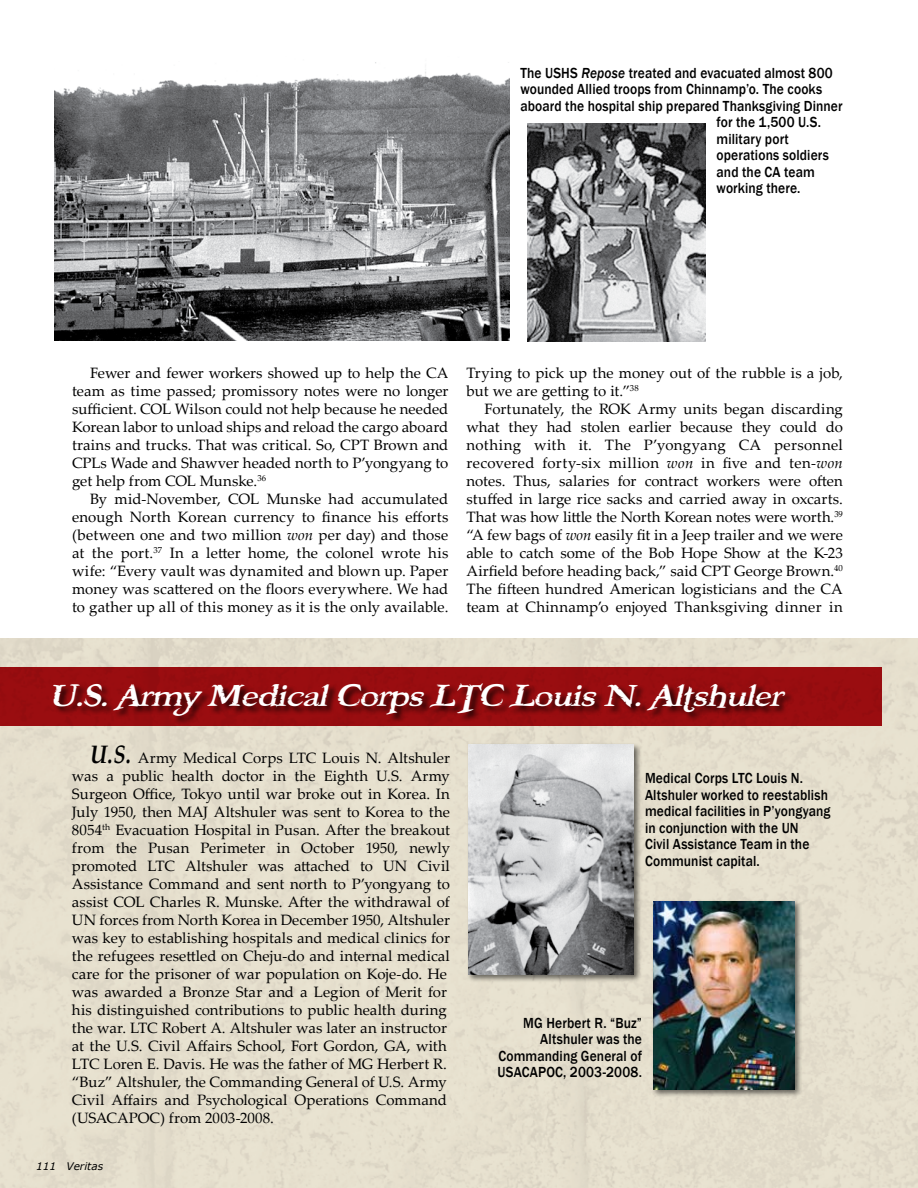
<style>
.page{position:relative;width:918px;height:1188px;background:#fff}
.page>*{position:absolute;margin:0;border:0;box-sizing:border-box;transform-origin:0 0}
.t1{font:45px "Booter Five Five";letter-spacing:-.03em;color:#fff}
.t2{font:15px/18px "Palatino Linotype";color:#000;text-align:justify}
.t3{font:500 15px/16.5px "Franklin Gothic";letter-spacing:.01em;color:#000;scale:.9 1}
.t4{font:italic 10.5px "Verdana";color:#000}
.s1{font-style:italic}
.s2{font-weight:700;font-style:italic;font-size:25.2px}
</style>
<div class="page">
<div style="left:0;top:639px;width:918px;height:549px;background:#e6dfcd"></div>
<div style="left:0;top:668px;width:882px;height:58px;background:#990d10"></div>
<img style="left:54px;top:62px;width:456px;height:279px">
<img style="left:527px;top:123px;width:178px;height:218px">
<div style="left:52px;top:682px;width:866px;height:104px;background:#000;opacity:.75"></div>
<div style="left:466px;top:742px;width:182px;height:245px;background:#000;opacity:.55"></div>
<img style="left:468px;top:744px;width:166px;height:230px">
<div style="left:651px;top:900px;width:157px;height:203px;background:#000;opacity:.55"></div>
<img style="left:653px;top:902px;width:142px;height:187px">
<p class="t3" style="left:520px;top:64px;width:349px">The USHS <span class="s1">Repose</span> treated and evacuated almost 800</p>
<p class="t3" style="left:520px;top:81px;width:337px">wounded Allied troops from Chinnamp’o. The cooks</p>
<p class="t3" style="left:520px;top:97px;width:360px">aboard the hospital ship prepared Thanksgiving Dinner</p>
<p class="t3" style="left:717px;top:114px;width:118px">for the 1,500 U.S.</p>
<p class="t3" style="left:717px;top:130px;width:82px">military port</p>
<p class="t3" style="left:717px;top:147px;width:126px">operations soldiers</p>
<p class="t3" style="left:717px;top:163px;width:111px">and the CA team</p>
<p class="t3" style="left:717px;top:180px;width:95px">working there.</p>
<p class="t2" style="left:72px;top:363px;width:378px;text-indent:18px">Fewer and fewer workers showed up to help the CA team as time passed; promissory notes were no longer sufficient. COL Wilson could not help because he needed Korean labor to unload ships and reload the cargo aboard trains and trucks. That was critical. So, CPT Brown and CPLs Wade and Shawver headed north to P’yongyang to get help from COL Munske.<sup>36</sup></p>
<p class="t2" style="left:72px;top:489px;width:378px;text-indent:18px">By mid-November, COL Munske had accumulated enough North Korean currency to finance his efforts (between one and two million <span class="s1">won</span> per day) and those at the port.<sup>37</sup> In a letter home, the colonel wrote his wife: “Every vault was dynamited and blown up. Paper money was scattered on the floors everywhere. We had to gather up all of this money as it is the only available.</p>
<p class="t2" style="left:467px;top:363px;width:378px">Trying to pick up the money out of the rubble is a job, but we are getting to it.”<sup>38</sup></p>
<p class="t2" style="left:466px;top:399px;width:378px;text-indent:18px">Fortunately, the ROK Army units began discarding what they had stolen earlier because they could do nothing with it. The P’yongyang CA personnel recovered forty-six million <span class="s1">won</span> in five and ten-<span class="s1">won </span>notes. Thus, salaries for contract workers were often stuffed in large rice sacks and carried away in oxcarts.<br>That was how little the North Korean notes were worth.<sup>39 </sup>“A few bags of <span class="s1">won</span> easily fit in a Jeep trailer and we were able to catch some of the Bob Hope Show at the K-23<br>Airfield before heading back,” said CPT George Brown.<sup>40<br></sup>The fifteen hundred American logisticians and the CA team at Chinnamp’o enjoyed Thanksgiving dinner in</p>
<h1 class="t1" style="left:48px;top:673px;width:736px">U.S. Army Medical Corps LTC Louis N. Altshuler</h1>
<p class="t2" style="left:72px;top:748px;width:380px;text-align:left;text-indent:18px"><span class="s2">U.S.</span> Army Medical Corps LTC Louis N. Altshuler was a public health doctor in the Eighth U.S. Army Surgeon Office, Tokyo until war broke out in Korea. In July 1950, then MAJ Altshuler was sent to Korea to the 8054<sup>th</sup> Evacuation Hospital in Pusan. After the breakout from the Pusan Perimeter in October 1950, newly promoted LTC Altshuler was attached to UN Civil Assistance Command and sent north to P’yongyang to assist COL Charles R. Munske. After the withdrawal of UN forces from North Korea in December 1950, Altshuler was key to establishing hospitals and medical clinics for the refugees resettled on Cheju-do and internal medical care for the prisoner of war population on Koje-do. He was awarded a Bronze Star and a Legion of Merit for his distinguished contributions to public health during the war. LTC Robert A. Altshuler was later an instructor at the U.S. Civil Affairs School, Fort Gordon, GA, with LTC Loren E. Davis. He was the father of MG Herbert R. “Buz” Altshuler, the Commanding General of U.S. Army Civil Affairs and Psychological Operations Command (USACAPOC) from 2003-2008.</p>
<p class="t4" style="left:36px;top:1160px;width:69px">111 Veritas</p>
<p class="t3" style="left:645px;top:770px;width:208px">Medical Corps LTC Louis N.<br>Altshuler worked to reestablish medical facilities in P’yongyang in conjunction with the UN<br>Civil Assistance Team in the<br>Communist capital.</p>
<p class="t3" style="left:498px;top:1014px;width:162px;text-align:right">MG Herbert R. “Buz”<br>Altshuler was the<br>Commanding General of<br>USACAPOC, 2003-2008.</p>
</div>
